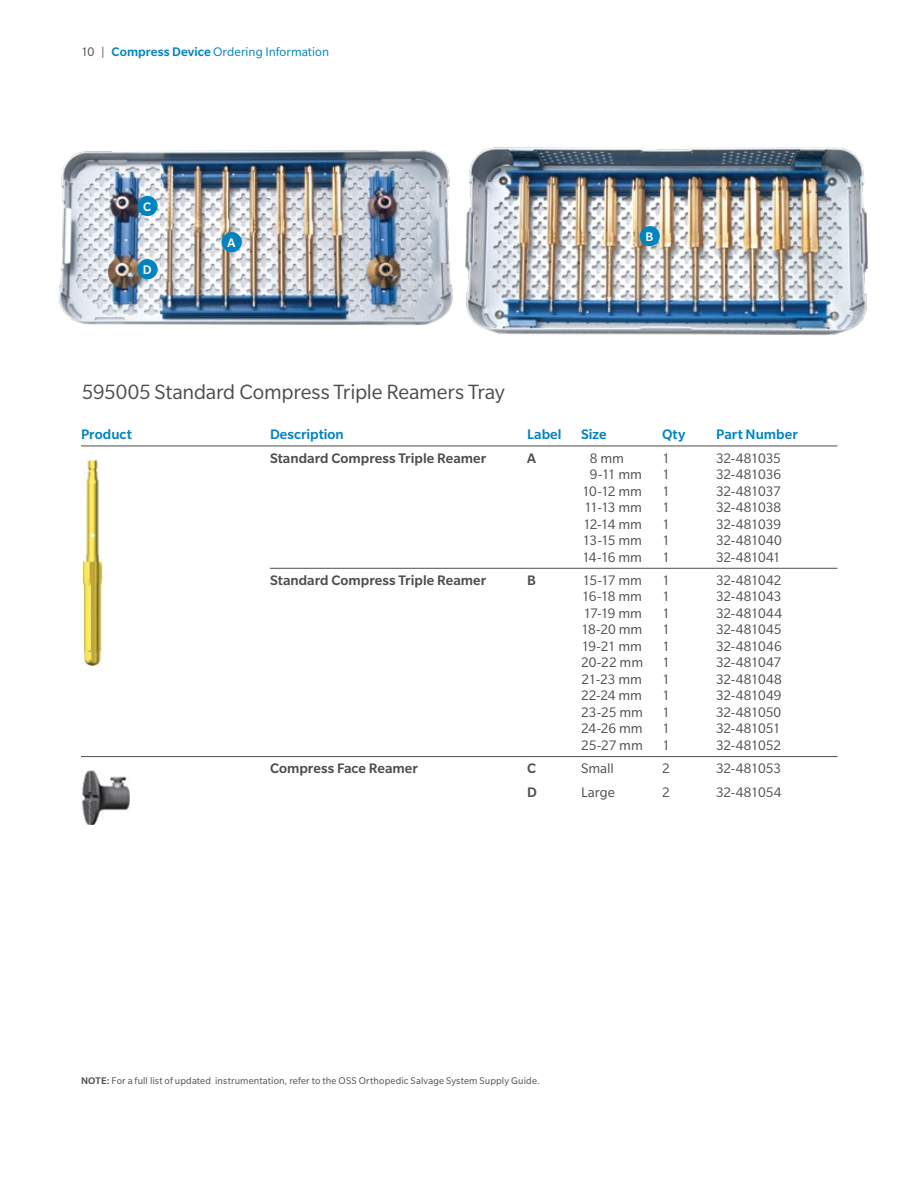
<style>
.page{position:relative;width:918px;height:1188px;background:#fff}
.page>*{position:absolute;margin:0;border:0;box-sizing:border-box;transform-origin:0 0}
.t1{font:22.5px "Slate Pro";letter-spacing:-.01em;color:#4d4d4f}
.t2{font:15px/16.5px "Slate Pro";letter-spacing:-.01em;color:#4d4d4f;text-align:justify}
.t3{font:500 15px "Slate Pro";color:#4d4d4f}
.t4{font:500 15px "Slate Pro";color:#0083bf}
.t5{font:13.5px "Slate Pro";letter-spacing:.005em;color:#0083bf}
.t6{font:500 13.5px "Slate Pro";color:#fff}
.t7{font:10.5px "Slate Pro";letter-spacing:.01em;color:#4d4d4f}
.s1{color:#4d4d4f}
.s2{font-weight:500}
</style>
<div class="page">
<img style="left:465px;top:147px;width:403px;height:189px">
<div style="left:640px;top:226px;width:20px;height:20px;background:#0083bf;border-radius:50%"></div>
<img style="left:59px;top:150px;width:394px;height:176px">
<div style="left:222px;top:232px;width:20px;height:20px;background:#0083bf;border-radius:50%"></div>
<div style="left:137px;top:196px;width:21px;height:20px;background:#0083bf;border-radius:50%"></div>
<div style="left:137px;top:259px;width:21px;height:20px;background:#0083bf;border-radius:50%"></div>
<hr style="left:81px;top:446px;width:189px;height:1px;background:#4d4d4f">
<hr style="left:270px;top:446px;width:257px;height:1px;background:#4d4d4f">
<hr style="left:527px;top:446px;width:54px;height:1px;background:#4d4d4f">
<hr style="left:581px;top:446px;width:81px;height:1px;background:#4d4d4f">
<hr style="left:662px;top:446px;width:54px;height:1px;background:#4d4d4f">
<hr style="left:716px;top:446px;width:122px;height:1px;background:#4d4d4f">
<hr style="left:270px;top:568px;width:257px;height:1px;background:#4d4d4f">
<hr style="left:527px;top:568px;width:54px;height:1px;background:#4d4d4f">
<hr style="left:581px;top:568px;width:81px;height:1px;background:#4d4d4f">
<hr style="left:662px;top:568px;width:54px;height:1px;background:#4d4d4f">
<hr style="left:716px;top:568px;width:122px;height:1px;background:#4d4d4f">
<hr style="left:270px;top:756px;width:257px;height:1px;background:#4d4d4f">
<hr style="left:527px;top:756px;width:54px;height:1px;background:#4d4d4f">
<hr style="left:581px;top:756px;width:81px;height:1px;background:#4d4d4f">
<hr style="left:662px;top:756px;width:54px;height:1px;background:#4d4d4f">
<hr style="left:716px;top:756px;width:122px;height:1px;background:#4d4d4f">
<hr style="left:81px;top:756px;width:189px;height:1px;background:#4d4d4f">
<img style="left:83px;top:459px;width:19px;height:206px">
<img style="left:82px;top:770px;width:48px;height:55px">
<p class="t5" style="left:81px;top:45px;width:250px"><span class="s1">10 |</span> <span class="s2">Compress Device</span> Ordering Information</p>
<p class="t6" style="left:143px;top:199px;width:10px">C</p>
<p class="t6" style="left:143px;top:262px;width:10px">D</p>
<p class="t6" style="left:228px;top:235px;width:9px">A</p>
<h1 class="t1" style="left:82px;top:380px;width:425px">595005 Standard Compress Triple Reamers Tray</h1>
<p class="t6" style="left:646px;top:229px;width:9px">B</p>
<p class="t4" style="left:81px;top:426px;width:52px">Product</p>
<p class="t4" style="left:270px;top:426px;width:75px">Description</p>
<p class="t4" style="left:527px;top:426px;width:36px">Label</p>
<p class="t4" style="left:581px;top:426px;width:27px">Size</p>
<p class="t4" style="left:662px;top:426px;width:25px">Qty</p>
<p class="t4" style="left:716px;top:426px;width:83px">Part Number</p>
<p class="t3" style="left:270px;top:450px;width:218px">Standard Compress Triple Reamer</p>
<p class="t3" style="left:527px;top:450px;width:10px">A</p>
<p class="t2" style="left:590px;top:449px;width:36px">8 mm</p>
<p class="t2" style="left:590px;top:466px;width:54px">9-11 mm</p>
<p class="t2" style="left:582px;top:482px;width:61px">10-12 mm</p>
<p class="t2" style="left:584px;top:499px;width:59px">11-13 mm</p>
<p class="t2" style="left:583px;top:515px;width:60px">12-14 mm</p>
<p class="t2" style="left:583px;top:532px;width:61px">13-15 mm</p>
<p class="t2" style="left:582px;top:548px;width:62px">14-16 mm</p>
<p class="t2" style="left:662px;top:449px;width:9px">1<br>1<br>1<br>1<br>1<br>1<br>1</p>
<p class="t2" style="left:716px;top:449px;width:67px">32-481035<br>32-481036<br>32-481037<br>32-481038<br>32-481039<br>32-481040<br>32-481041</p>
<p class="t3" style="left:270px;top:572px;width:218px">Standard Compress Triple Reamer</p>
<p class="t3" style="left:527px;top:572px;width:10px">B</p>
<p class="t2" style="left:581px;top:572px;width:64px">15-17 mm 16-18 mm 17-19 mm 18-20 mm 19-21 mm 20-22 mm 21-23 mm 22-24 mm 23-25 mm 24-26 mm 25-27 mm</p>
<p class="t2" style="left:662px;top:572px;width:9px">1<br>1<br>1<br>1<br>1<br>1<br>1<br>1<br>1<br>1<br>1</p>
<p class="t2" style="left:716px;top:572px;width:67px">32-481042<br>32-481043<br>32-481044<br>32-481045<br>32-481046<br>32-481047<br>32-481048<br>32-481049<br>32-481050<br>32-481051<br>32-481052</p>
<p class="t3" style="left:270px;top:760px;width:150px">Compress Face Reamer</p>
<p class="t3" style="left:527px;top:760px;width:10px">C</p>
<p class="t2" style="left:581px;top:760px;width:34px">Small</p>
<p class="t2" style="left:662px;top:760px;width:9px">2</p>
<p class="t2" style="left:716px;top:760px;width:67px">32-481053</p>
<p class="t3" style="left:527px;top:784px;width:11px">D</p>
<p class="t2" style="left:581px;top:783px;width:35px">Large</p>
<p class="t2" style="left:662px;top:783px;width:9px">2</p>
<p class="t2" style="left:716px;top:783px;width:67px">32-481054</p>
<p class="t7" style="left:81px;top:1075px;width:460px"><span class="s2">NOTE:</span> For a full list of updated instrumentation, refer to the OSS Orthopedic Salvage System Supply Guide.</p>
</div>
